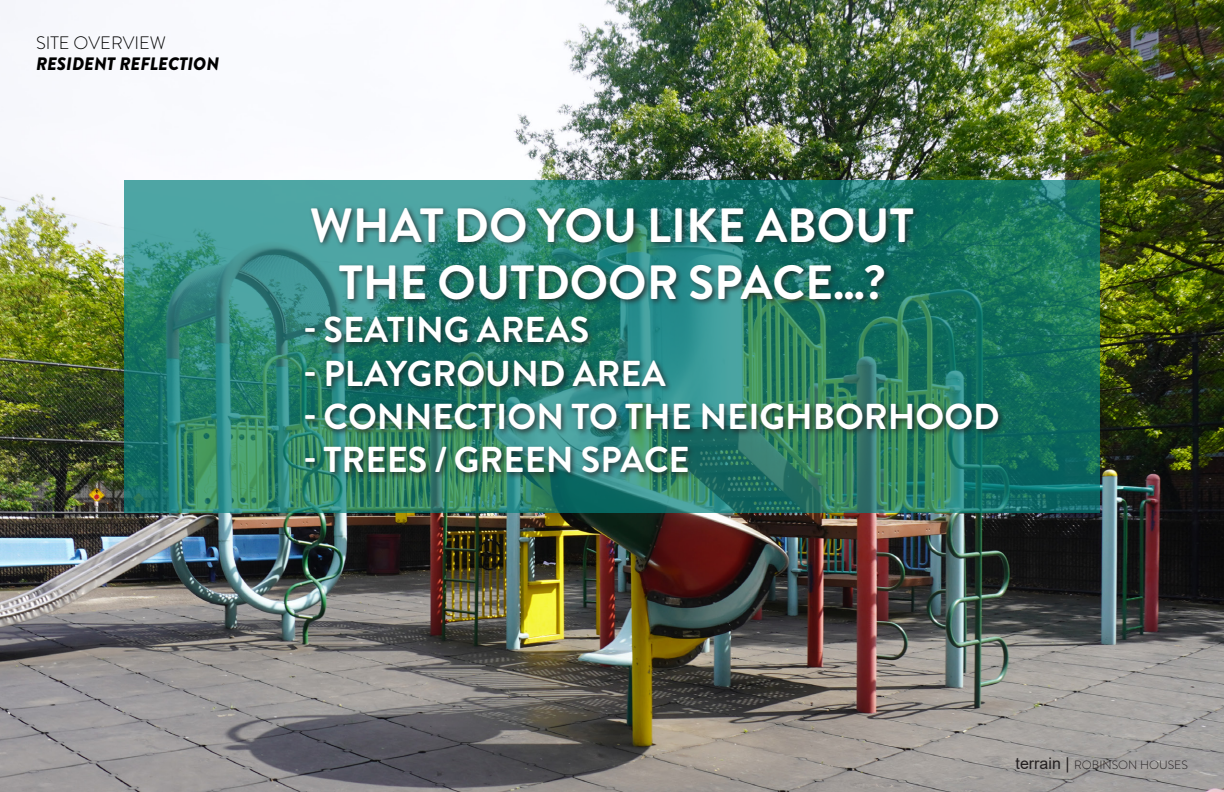
<style>
.page{position:relative;width:1224px;height:792px;background:#fff}
.page>*{position:absolute;margin:0;border:0;box-sizing:border-box;transform-origin:0 0}
.t1{font:700 48px "Brandon Grotesque";color:#fff}
.t2{font:700 36px "Brandon Grotesque";color:#fff}
.t3{font:italic 900 18px "Brandon Grotesque";color:#000}
.t4{font:300 18px "Brandon Grotesque";color:#000}
.t5{font:300 12px "Brandon Grotesque";color:#231f20}
.s1{font-family:"Arial";font-weight:400;font-size:16px}
</style>
<div class="page">
<img style="left:0;top:0;width:1224px;height:792px">
<svg style="left:124px;top:180px;width:976px;height:333px;background:#2a8273"></svg>
<div style="left:303px;top:205px;width:703px;height:275px;background:#231f20;opacity:.75"></div>
<p class="t4" style="left:36px;top:30px;width:132px">SITE OVERVIEW</p>
<p class="t3" style="left:36px;top:51px;width:185px">RESIDENT REFLECTION</p>
<p class="t1" style="left:310px;top:192px;width:605px">WHAT DO YOU LIKE ABOUT</p>
<p class="t1" style="left:339px;top:249px;width:549px">THE OUTDOOR SPACE...?</p>
<p class="t2" style="left:304px;top:305px;width:287px">- SEATING AREAS</p>
<p class="t2" style="left:304px;top:348px;width:364px">- PLAYGROUND AREA</p>
<p class="t2" style="left:304px;top:391px;width:698px">- CONNECTION TO THE NEIGHBORHOOD</p>
<p class="t2" style="left:304px;top:434px;width:388px">- TREES / GREEN SPACE</p>
<p class="t5" style="left:1016px;top:756px;width:174px"><span class="s1">terrain |</span> ROBINSON HOUSES</p>
</div>
